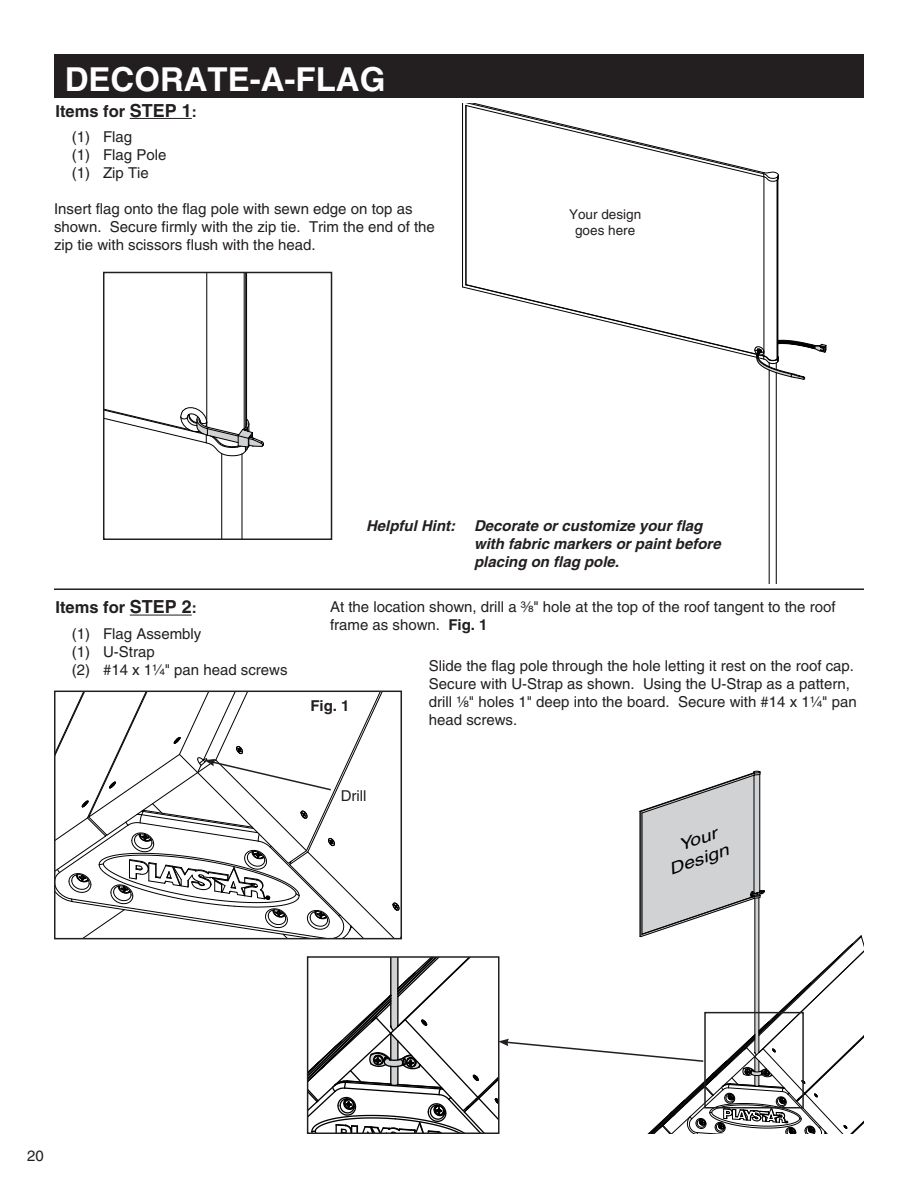
<style>
.page{position:relative;width:918px;height:1188px;background:#fff}
.page>*{position:absolute;margin:0;border:0;box-sizing:border-box;transform-origin:0 0}
.t1{font:700 33px "Helvetica";color:#fff}
.t2{font:700 16.5px "Helvetica";color:#231f20}
.t3{font:italic 16.2px/19.5px "Helvetica";color:#000;scale:1.23 1}
.t4{font:15px/18px "Helvetica";color:#231f20}
.t5{font:italic 700 15px/18px "Helvetica";color:#231f20}
.t6{font:700 15px "Helvetica";color:#231f20}
.t7{font:13.5px/16.2px "Helvetica";color:#231f20;text-align:center}
.s1{font-size:18px}
.s2{font-size:15px}
.s3{font-family:"Helvetica Fraction"}
.s4{font-weight:700}
</style>
<div class="page">
<div style="left:54px;top:54px;width:810px;height:43px;background:#231f20"></div>
<hr style="left:130px;top:118px;width:62px;height:1px;background:#231f20">
<hr style="left:462px;top:103px;width:1px;height:184px;background:#000">
<hr style="left:466px;top:106px;width:1px;height:179px;background:#000">
<hr style="left:764px;top:177px;width:1px;height:179px;background:#000">
<hr style="left:769px;top:370px;width:1px;height:213px;background:#000">
<hr style="left:776px;top:373px;width:1px;height:210px;background:#000">
<hr style="left:777px;top:180px;width:1px;height:178px;background:#000">
<hr style="left:778px;top:179px;width:1px;height:178px;background:#000">
<svg style="left:462px;top:284px;width:365px;height:96px"></svg>
<svg style="left:463px;top:103px;width:316px;height:79px"></svg>
<hr style="left:207px;top:272px;width:1px;height:155px;background:#000">
<hr style="left:221px;top:454px;width:1px;height:85px;background:#000">
<hr style="left:242px;top:454px;width:1px;height:85px;background:#000">
<hr style="left:244px;top:272px;width:1px;height:157px;background:#000">
<hr style="left:245px;top:272px;width:1px;height:155px;background:#000">
<hr style="left:246px;top:272px;width:1px;height:153px;background:#000">
<svg style="left:106px;top:403px;width:158px;height:53px"></svg>
<div style="left:103px;top:272px;width:229px;height:268px;border:2px solid #231f20"></div>
<hr style="left:54px;top:588px;width:810px;height:2px;background:#231f20">
<hr style="left:130px;top:615px;width:62px;height:1px;background:#231f20">
<svg style="left:55px;top:691px;width:809px;height:443px"></svg>
<h1 class="t1" style="left:65px;top:59px;width:322px">DECORATE-A-FLAG</h1>
<p class="t2" style="left:56px;top:101px;width:143px">Items for <span class="s1">STEP 1</span><span class="s2">:</span></p>
<p class="t4" style="left:72px;top:128px;width:96px">(1) Flag<br>(1) Flag Pole (1) Zip Tie</p>
<p class="t4" style="left:54px;top:200px;width:382px">Insert flag onto the flag pole with sewn edge on top as shown. Secure firmly with the zip tie. Trim the end of the zip tie with scissors flush with the head.</p>
<p class="t7" style="left:569px;top:206px;width:74px">Your design goes here</p>
<p class="t2" style="left:56px;top:597px;width:143px">Items for <span class="s1">STEP 2</span><span class="s2">:</span></p>
<p class="t4" style="left:72px;top:624px;width:217px">(1) Flag Assembly<br>(1) U-Strap<br>(2) #14 x 1<span class="s3">Z⁄v</span>" pan head screws</p>
<p class="t5" style="left:366px;top:517px;width:91px">Helpful Hint:</p>
<p class="t5" style="left:474px;top:517px;width:248px">Decorate or customize your flag with fabric markers or paint before placing on flag pole.</p>
<p class="t4" style="left:330px;top:598px;width:507px">At the location shown, drill a <span class="s3">C\,</span>" hole at the top of the roof tangent to the roof frame as shown. <span class="s4">Fig. 1</span></p>
<p class="t6" style="left:310px;top:697px;width:41px">Fig. 1</p>
<p class="t4" style="left:429px;top:656px;width:429px">Slide the flag pole through the hole letting it rest on the roof cap.<br>Secure with U-Strap as shown. Using the U-Strap as a pattern, drill <span class="s3">Z\,</span>" holes 1" deep into the board. Secure with #14 x 1<span class="s3">Z\v</span>" pan head screws.</p>
<p class="t4" style="left:341px;top:787px;width:27px">Drill</p>
<p class="t3" style="left:659px;top:842px;width:52px;text-indent:17px;rotate:-20deg">Your<br>Design</p>
<p class="t4" style="left:27px;top:1146px;width:18px">20</p>
</div>
